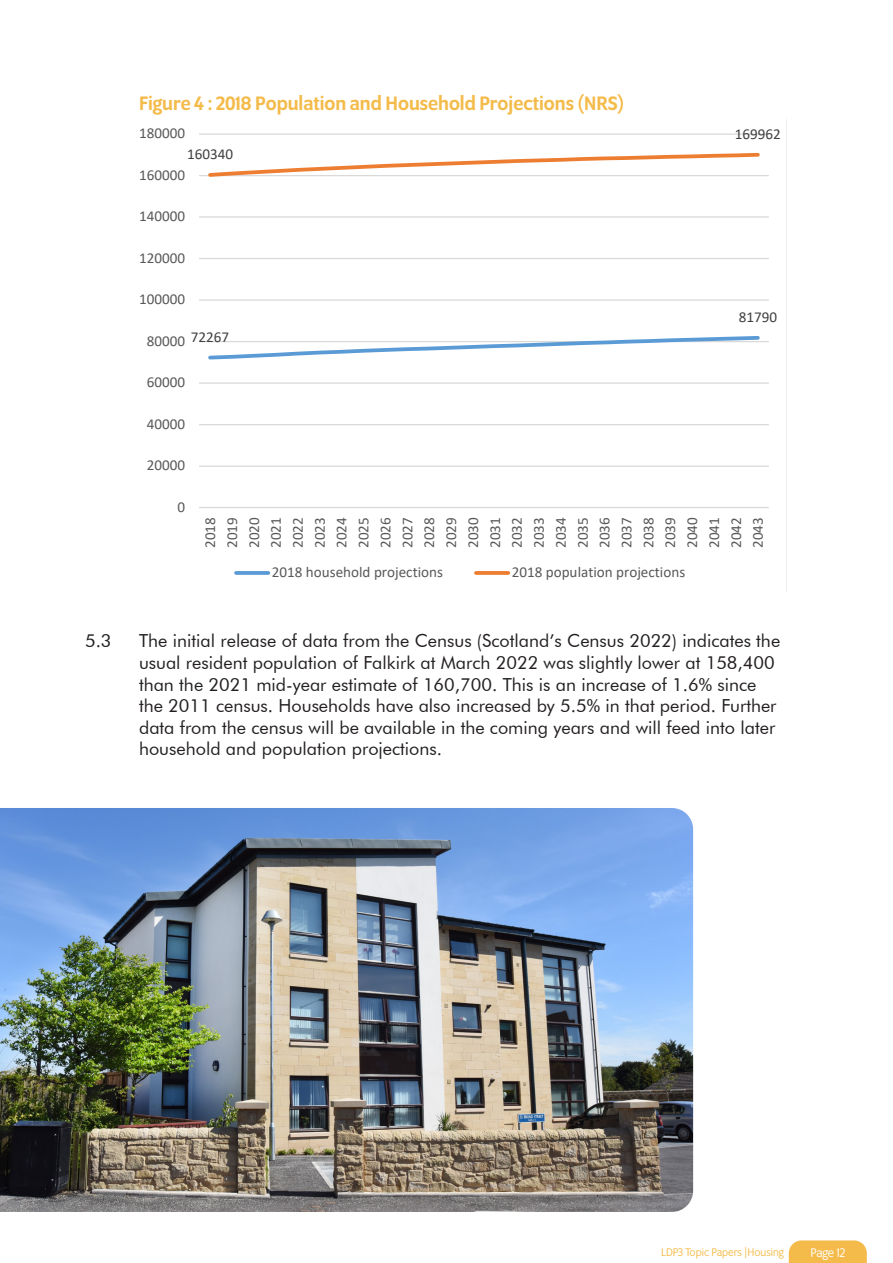
<style>
.page{position:relative;width:893px;height:1263px;background:#fff}
.page>*{position:absolute;margin:0;border:0;box-sizing:border-box;transform-origin:0 0}
.Table_Headings{font:500 21px "Program OT";color:#f4bb4a}
.Paragraph_regular{font:18px/21.6px "Futura BT";color:#231f20}
.t1{font:15.15px/21.9px "Calibri";color:#595959;text-align:justify}
.t2{font:15.15px "Calibri";color:#404040}
.t3{font:13.5px "Program OT";letter-spacing:-.01em;color:#fff}
.t4{font:12px "Program OT";color:#f4bb4a}
</style>
<div class="page">
<svg style="left:789px;top:1240px;width:78px;height:23px;background:#f4bf54"></svg>
<svg style="left:199px;top:119px;width:588px;height:472px"></svg>
<img style="left:0;top:808px;width:693px;height:404px">
<h3 class="Table_Headings" style="left:139px;top:91px;width:487px">Figure 4 : 2018 Population and Household Projections (NRS)</h3>
<p class="t1" style="left:139px;top:122px;width:47px">180000</p>
<p class="t2" style="left:187px;top:143px;width:47px">160340</p>
<p class="t1" style="left:139px;top:163px;width:47px">160000</p>
<p class="t1" style="left:139px;top:205px;width:47px">140000</p>
<p class="t1" style="left:139px;top:246px;width:47px">120000</p>
<p class="t1" style="left:139px;top:288px;width:47px">100000</p>
<p class="t2" style="left:191px;top:326px;width:40px">72267</p>
<p class="t1" style="left:147px;top:329px;width:40px">80000</p>
<p class="t1" style="left:147px;top:371px;width:40px">60000</p>
<p class="t1" style="left:147px;top:412px;width:40px">40000</p>
<p class="t1" style="left:147px;top:454px;width:40px">20000</p>
<p class="t1" style="left:177px;top:495px;width:9px">0</p>
<p class="t2" style="left:735px;top:123px;width:47px">169962</p>
<p class="t2" style="left:739px;top:306px;width:40px">81790</p>
<p class="t1" style="left:199px;top:548px;width:32px;rotate:-90deg">2018<br>2019<br>2020<br>2021<br>2022<br>2023<br>2024<br>2025<br>2026<br>2027<br>2028<br>2029<br>2030<br>2031<br>2032<br>2033<br>2034<br>2035<br>2036<br>2037<br>2038<br>2039<br>2040<br>2041<br>2042<br>2043</p>
<p class="t1" style="left:272px;top:561px;width:173px">2018 household projections</p>
<p class="t1" style="left:512px;top:561px;width:175px">2018 population projections</p>
<p class="Paragraph_regular" style="left:85px;top:630px;width:28px">5.3</p>
<p class="Paragraph_regular" style="left:139px;top:630px;width:643px">The initial release of data from the Census (Scotland’s Census 2022) indicates the usual resident population of Falkirk at March 2022 was slightly lower at 158,400 than the 2021 mid-year estimate of 160,700. This is an increase of 1.6% since the 2011 census. Households have also increased by 5.5% in that period. Further data from the census will be available in the coming years and will feed into later household and population projections.</p>
<p class="t4" style="left:661px;top:1245px;width:124px">LDP3 Topic Papers |Housing</p>
<p class="t3" style="left:810px;top:1245px;width:36px">Page 12</p>
</div>
